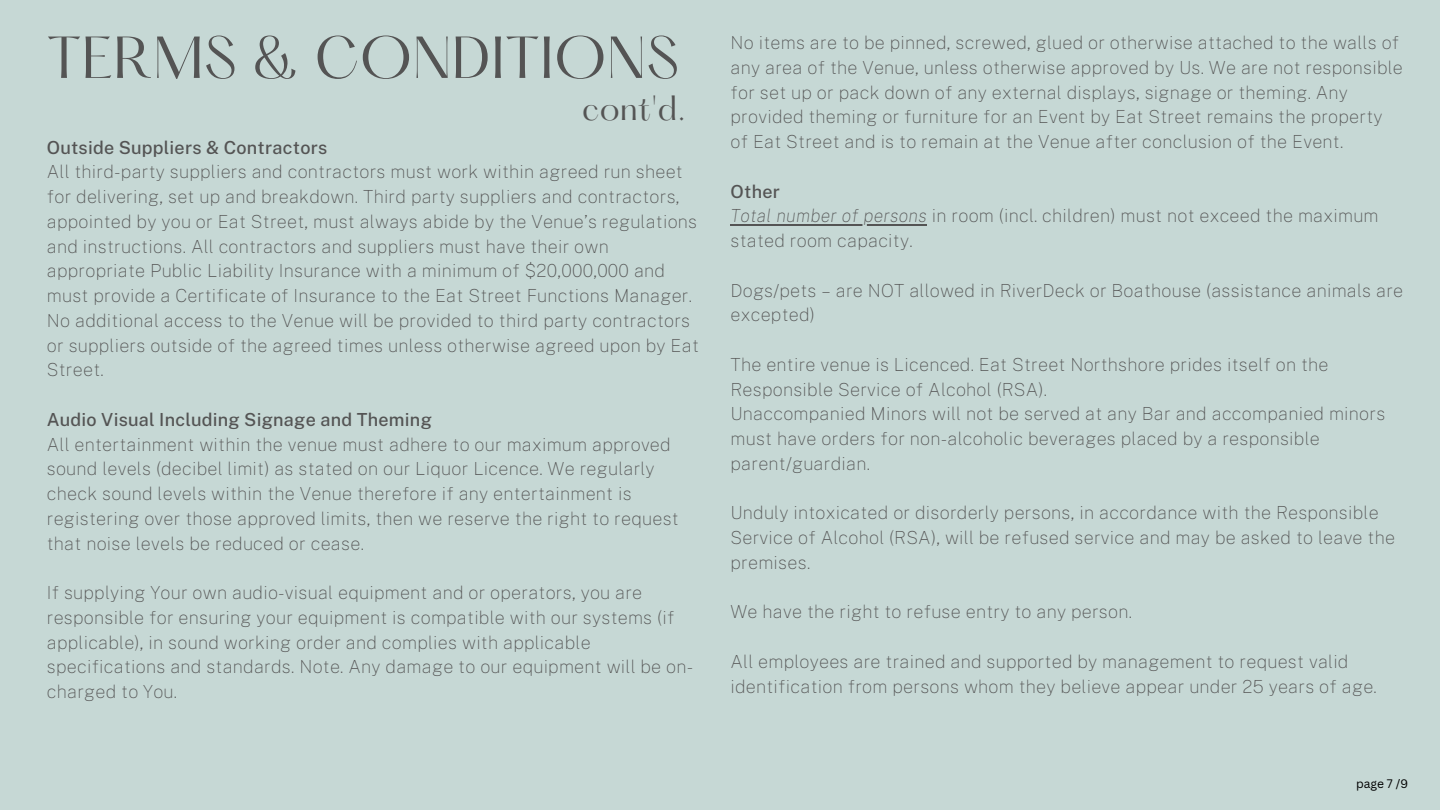
<style>
.page{position:relative;width:1440px;height:810px;background:#c6d8d5}
.page>*{position:absolute;margin:0;border:0;box-sizing:border-box;transform-origin:0 0}
.t1{font:51.7px "Hatton";letter-spacing:.015em;color:#545454}
.t2{font:30.7px "Hatton";color:#545454}
.t3{font:100 18px/24.8px "Public Sans";letter-spacing:.015em;color:#545454}
.t4{font:500 18px "Public Sans";letter-spacing:.015em;color:#545454}
.t5{font:12px "Canva Sans";color:#000}
.s1{font-weight:500}
.s2{font-style:italic}
</style>
<div class="page">
<hr style="left:731px;top:224px;width:196px;height:1px;background:#545454">
<p class="t1" style="left:47px;top:33px;width:634px">TERMS &amp; CONDITIONS</p>
<p class="t2" style="left:582px;top:94px;width:105px">cont'd.</p>
<p class="t3" style="left:47px;top:135px;width:654px"><span class="s1">Outside Suppliers &amp; Contractors<br></span>All third-party suppliers and contractors must work within agreed run sheet for delivering, set up and breakdown. Third party suppliers and contractors, appointed by you or Eat Street, must always abide by the Venue’s regulations and instructions. All contractors and suppliers must have their own appropriate Public Liability Insurance with a minimum of $20,000,000 and must provide a Certificate of Insurance to the Eat Street Functions Manager.<br>No additional access to the Venue will be provided to third party contractors or suppliers outside of the agreed times unless otherwise agreed upon by Eat Street.</p>
<h3 class="t3" style="left:47px;top:407px;width:633px"><span class="s1">Audio Visual Including Signage and Theming<br></span>All entertainment within the venue must adhere to our maximum approved sound levels (decibel limit) as stated on our Liquor Licence. We regularly check sound levels within the Venue therefore if any entertainment is registering over those approved limits, then we reserve the right to request that noise levels be reduced or cease.</h3>
<h3 class="t3" style="left:47px;top:580px;width:648px">If supplying Your own audio-visual equipment and or operators, you are responsible for ensuring your equipment is compatible with our systems (if applicable), in sound working order and complies with applicable specifications and standards. Note. Any damage to our equipment will be on&shy;charged to You.</h3>
<h3 class="t3" style="left:731px;top:30px;width:674px">No items are to be pinned, screwed, glued or otherwise attached to the walls of any area of the Venue, unless otherwise approved by Us. We are not responsible for set up or pack down of any external displays, signage or theming. Any provided theming or furniture for an Event by Eat Street remains the property of Eat Street and is to remain at the Venue after conclusion of the Event.</h3>
<h3 class="t4" style="left:731px;top:180px;width:51px">Other</h3>
<h3 class="t3" style="left:731px;top:203px;width:650px"><span class="s2">Total number of persons</span> in room (incl. children) must not exceed the maximum stated room capacity.</h3>
<h3 class="t3" style="left:731px;top:278px;width:674px">Dogs/pets – are NOT allowed in RiverDeck or Boathouse (assistance animals are</h3>
<h3 class="t3" style="left:731px;top:302px;width:86px">excepted)</h3>
<h3 class="t3" style="left:731px;top:352px;width:600px">The entire venue is Licenced. Eat Street Northshore prides itself on the</h3>
<h3 class="t3" style="left:731px;top:377px;width:656px">Responsible Service of Alcohol (RSA).<br>Unaccompanied Minors will not be served at any Bar and accompanied minors must have orders for non-alcoholic beverages placed by a responsible parent/guardian.</h3>
<h3 class="t3" style="left:731px;top:500px;width:650px">Unduly intoxicated or disorderly persons, in accordance with the Responsible</h3>
<h3 class="t3" style="left:731px;top:525px;width:666px">Service of Alcohol (RSA), will be refused service and may be asked to leave the premises.</h3>
<h3 class="t3" style="left:731px;top:599px;width:403px">We have the right to refuse entry to any person.</h3>
<h3 class="t3" style="left:731px;top:649px;width:619px">All employees are trained and supported by management to request valid</h3>
<h3 class="t3" style="left:731px;top:674px;width:648px">identification from persons whom they believe appear under 25 years of age.</h3>
<p class="t5" style="left:1356px;top:775px;width:54px">page 7 /9</p>
</div>
